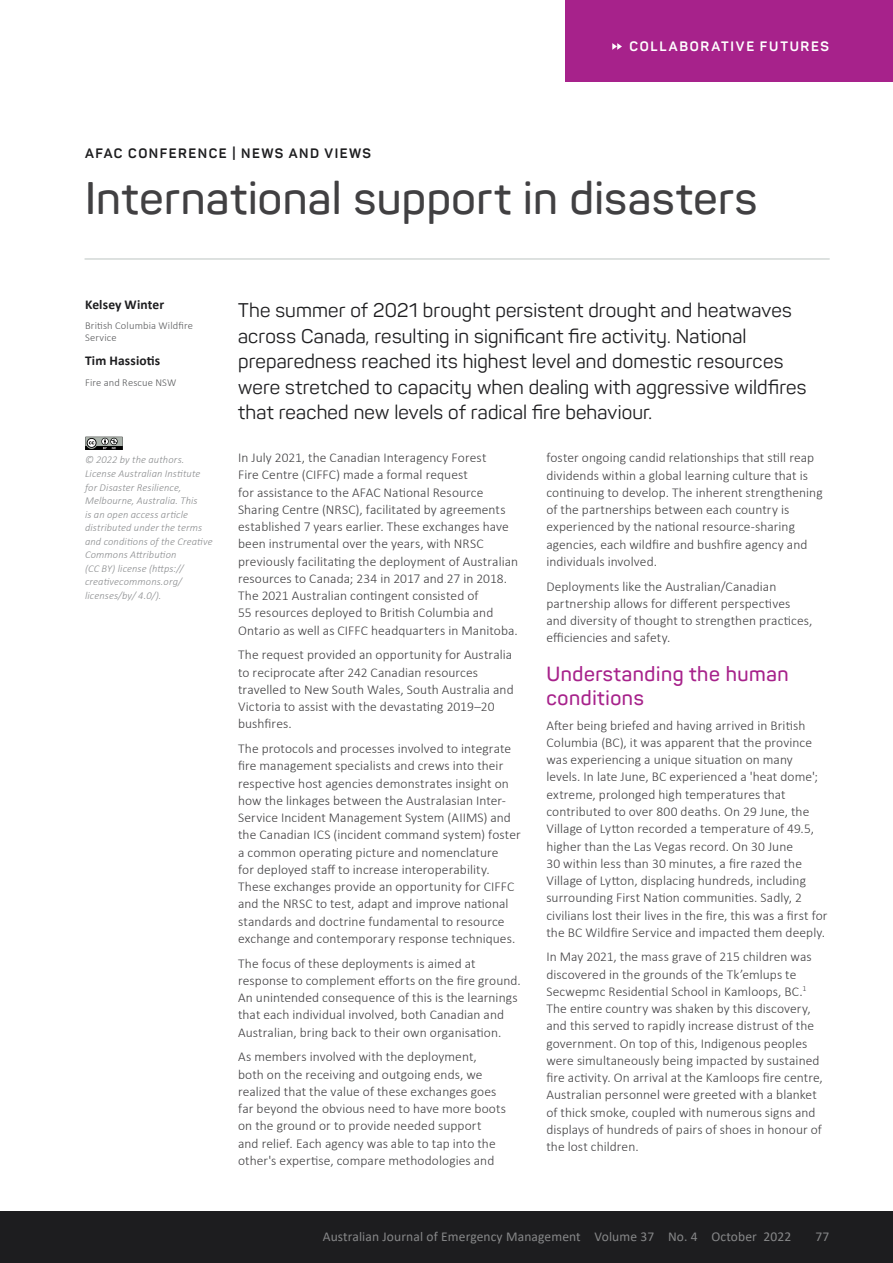
<style>
.page{position:relative;width:893px;height:1263px;background:#fff}
.page>*{position:absolute;margin:0;border:0;box-sizing:border-box;transform-origin:0 0}
.t1{font:600 45px "Panton";letter-spacing:.015em;color:#414042}
.t2{font:600 20.25px/24px "Panton";letter-spacing:.03em;color:#a7228b}
.t3{font:19.5px/25.5px "Panton";letter-spacing:.01em;color:#1d1d1f}
.t4{font:300 13.5px/17.2px "Calibri";letter-spacing:.005em;color:#414042}
.t5{font:13.5px "Calibri";letter-spacing:.01em;color:#868788}
.t6{font:700 13.5px "Panton";letter-spacing:.11em;color:#1d1d1f}
.t7{font:700 13.5px "Calibri";letter-spacing:.01em;color:#1d1d1f}
.t8{font:700 13.5px "Panton";letter-spacing:.13em;color:#fff}
.t9{font:italic 300 10.5px/13.5px "Calibri";letter-spacing:.01em;color:#8a8c8e}
.t10{font:300 10.5px/12px "Calibri";letter-spacing:.015em;color:#58595b}
</style>
<div class="page">
<div style="left:0;top:1212px;width:893px;height:51px;background:#1d1d1f"></div>
<hr style="left:85px;top:258px;width:744px;height:2px;background:#d2d8d6">
<div style="left:566px;top:0;width:327px;height:81px;background:#a7228b"></div>
<svg style="left:612px;top:43px;width:10px;height:7px"></svg>
<svg style="left:85px;top:437px;width:38px;height:13px"></svg>
<p class="t6" style="left:85px;top:145px;width:288px">AFAC CONFERENCE | NEWS AND VIEWS</p>
<p class="t8" style="left:629px;top:38px;width:201px">COLLABORATIVE FUTURES</p>
<h1 class="t1" style="left:85px;top:170px;width:674px">International support in disasters</h1>
<p class="t7" style="left:85px;top:295px;width:81px">Kelsey Winter</p>
<p class="t10" style="left:85px;top:320px;width:110px">British Columbia Wildfire<br>Service</p>
<p class="t7" style="left:85px;top:351px;width:77px">Tim Hassiotis</p>
<p class="t10" style="left:85px;top:376px;width:93px">Fire and Rescue NSW</p>
<p class="t9" style="left:85px;top:453px;width:129px">© 2022 by the authors.<br>License Australian Institute for Disaster Resilience,<br>Melbourne, Australia. This<br>is an open access article distributed under the terms and conditions of the Creative<br>Commons Attribution<br>(CC BY) license (https:// creativecommons.org/ licenses/by/ 4.0/).</p>
<p class="t3" style="left:238px;top:298px;width:570px">The summer of 2021 brought persistent drought and heatwaves across Canada, resulting in significant fire activity. National preparedness reached its highest level and domestic resources were stretched to capacity when dealing with aggressive wildfires that reached new levels of radical fire behaviour.</p>
<p class="t4" style="left:238px;top:449px;width:281px">In July 2021, the Canadian Interagency Forest<br>Fire Centre (CIFFC) made a formal request<br>for assistance to the AFAC National Resource Sharing Centre (NRSC), facilitated by agreements established 7 years earlier. These exchanges have been instrumental over the years, with NRSC previously facilitating the deployment of Australian resources to Canada; 234 in 2017 and 27 in 2018.<br>The 2021 Australian contingent consisted of<br>55 resources deployed to British Columbia and Ontario as well as CIFFC headquarters in Manitoba.</p>
<p class="t4" style="left:238px;top:646px;width:277px">The request provided an opportunity for Australia to reciprocate after 242 Canadian resources travelled to New South Wales, South Australia and Victoria to assist with the devastating 2019–20 bushfires.</p>
<p class="t4" style="left:238px;top:740px;width:284px">The protocols and processes involved to integrate fire management specialists and crews into their respective host agencies demonstrates insight on how the linkages between the Australasian Inter-Service Incident Management System (AIIMS) and the Canadian ICS (incident command system) foster a common operating picture and nomenclature<br>for deployed staff to increase interoperability.<br>These exchanges provide an opportunity for CIFFC and the NRSC to test, adapt and improve national standards and doctrine fundamental to resource exchange and contemporary response techniques.</p>
<p class="t4" style="left:238px;top:954px;width:284px">The focus of these deployments is aimed at response to complement efforts on the fire ground.<br>An unintended consequence of this is the learnings that each individual involved, both Canadian and Australian, bring back to their own organisation.</p>
<p class="t4" style="left:238px;top:1048px;width:269px">As members involved with the deployment,<br>both on the receiving and outgoing ends, we realized that the value of these exchanges goes far beyond the obvious need to have more boots on the ground or to provide needed support<br>and relief. Each agency was able to tap into the other's expertise, compare methodologies and</p>
<p class="t4" style="left:546px;top:449px;width:278px">foster ongoing candid relationships that still reap dividends within a global learning culture that is continuing to develop. The inherent strengthening of the partnerships between each country is experienced by the national resource-sharing agencies, each wildfire and bushfire agency and individuals involved.</p>
<p class="t4" style="left:546px;top:577px;width:268px">Deployments like the Australian/Canadian partnership allows for different perspectives and diversity of thought to strengthen practices, efficiencies and safety.</p>
<h2 class="t2" style="left:546px;top:662px;width:244px">Understanding the human conditions</h2>
<p class="t4" style="left:546px;top:716px;width:283px">After being briefed and having arrived in British Columbia (BC), it was apparent that the province was experiencing a unique situation on many levels. In late June, BC experienced a 'heat dome'; extreme, prolonged high temperatures that contributed to over 800 deaths. On 29 June, the Village of Lytton recorded a temperature of 49.5, higher than the Las Vegas record. On 30 June<br>30 within less than 30 minutes, a fire razed the Village of Lytton, displacing hundreds, including surrounding First Nation communities. Sadly, 2 civilians lost their lives in the fire, this was a first for the BC Wildfire Service and impacted them deeply.</p>
<p class="t4" style="left:546px;top:948px;width:278px">In May 2021, the mass grave of 215 children was discovered in the grounds of the Tk’emlups te Secwepmc Residential School in Kamloops, BC.<sup>1<br></sup>The entire country was shaken by this discovery, and this served to rapidly increase distrust of the government. On top of this, Indigenous peoples were simultaneously being impacted by sustained fire activity. On arrival at the Kamloops fire centre, Australian personnel were greeted with a blanket of thick smoke, coupled with numerous signs and displays of hundreds of pairs of shoes in honour of the lost children.</p>
<p class="t5" style="left:323px;top:1227px;width:470px">Australian Journal of Emergency Management Volume 37 No. 4 October 2022</p>
<p class="t5" style="left:815px;top:1227px;width:15px">77</p>
</div>
